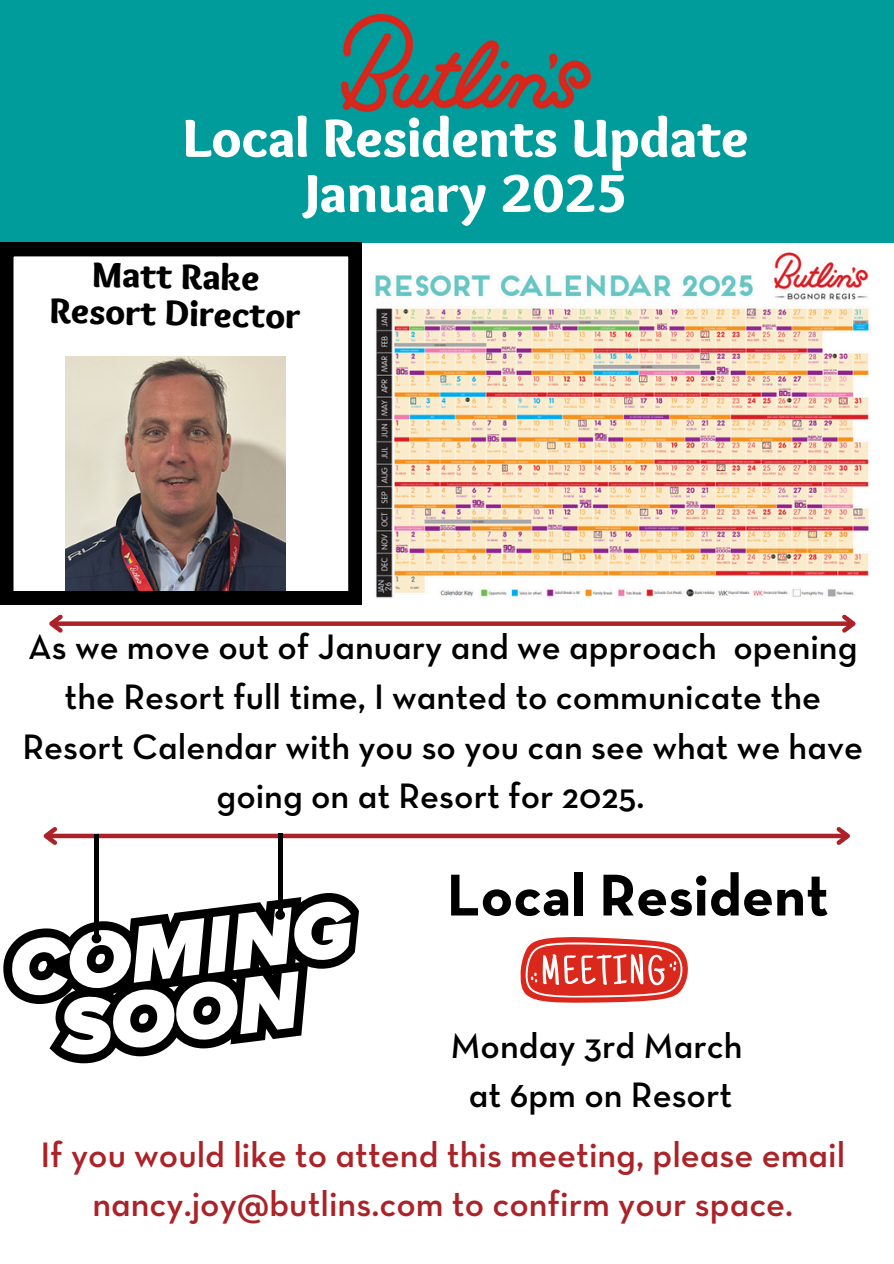
<style>
.page{position:relative;width:894px;height:1264px;background:#fff}
.page>*{position:absolute;margin:0;border:0;box-sizing:border-box;transform-origin:0 0}
.t1{font:700 60px "Neutraface Text";color:#000}
.t2{font:900 55.5px/55.2px "Sukar";color:#fff;text-align:center}
.t3{font:900 36.75px "Sukar";color:#000}
.t4{font:36px "Neutraface Text Demi Alt";color:#000}
.t5{font:36px/49.5px "Neutraface Text Demi Alt";color:#ab2328;text-align:center}
</style>
<div class="page">
<div style="left:0;top:0;width:893px;height:243px;background:#009c9b"></div>
<img style="left:341px;top:14px;width:249px;height:97px">
<svg style="left:0;top:243px;width:361px;height:361px"></svg>
<img style="left:375px;top:252px;width:494px;height:346px">
<svg style="left:520px;top:937px;width:168px;height:65px"></svg>
<div style="left:46px;top:833px;width:801px;height:5px;background:#ab2328"></div>
<svg style="left:43px;top:827px;width:18px;height:18px"></svg>
<svg style="left:832px;top:827px;width:18px;height:18px"></svg>
<svg style="left:3px;top:893px;width:356px;height:170px"></svg>
<svg style="left:11px;top:901px;width:340px;height:153px"></svg>
<hr style="left:278px;top:833px;width:4px;height:81px;background:#000">
<div style="left:94px;top:833px;width:5px;height:103px;background:#000"></div>
<div style="left:51px;top:621px;width:802px;height:5px;background:#ab2328"></div>
<svg style="left:49px;top:614px;width:18px;height:19px"></svg>
<svg style="left:837px;top:614px;width:19px;height:19px"></svg>
<p class="t2" style="left:183px;top:116px;width:566px">Local Residents Update<br>January 2025</p>
<h1 class="t3" style="left:92px;top:253px;width:169px;rotate:1deg">Matt Rake</h1>
<p class="t3" style="left:50px;top:290px;width:252px;rotate:1deg">Resort Director</p>
<p class="t4" style="left:28px;top:631px;width:830px">As we move out of January and we approach opening</p>
<p class="t4" style="left:64px;top:681px;width:758px">the Resort full time, I wanted to communicate the</p>
<p class="t4" style="left:22px;top:730px;width:842px">Resort Calendar with you so you can see what we have</p>
<p class="t4" style="left:216px;top:780px;width:429px">going on at Resort for 2025.</p>
<p class="t1" style="left:446px;top:868px;width:383px">Local Resident</p>
<p class="t4" style="left:450px;top:1029px;width:294px">Monday 3rd March</p>
<p class="t4" style="left:469px;top:1079px;width:265px">at 6pm on Resort</p>
<p class="t5" style="left:40px;top:1131px;width:806px">If you would like to attend this meeting, please email nancy.joy@butlins.com to confirm your space.</p>
</div>
